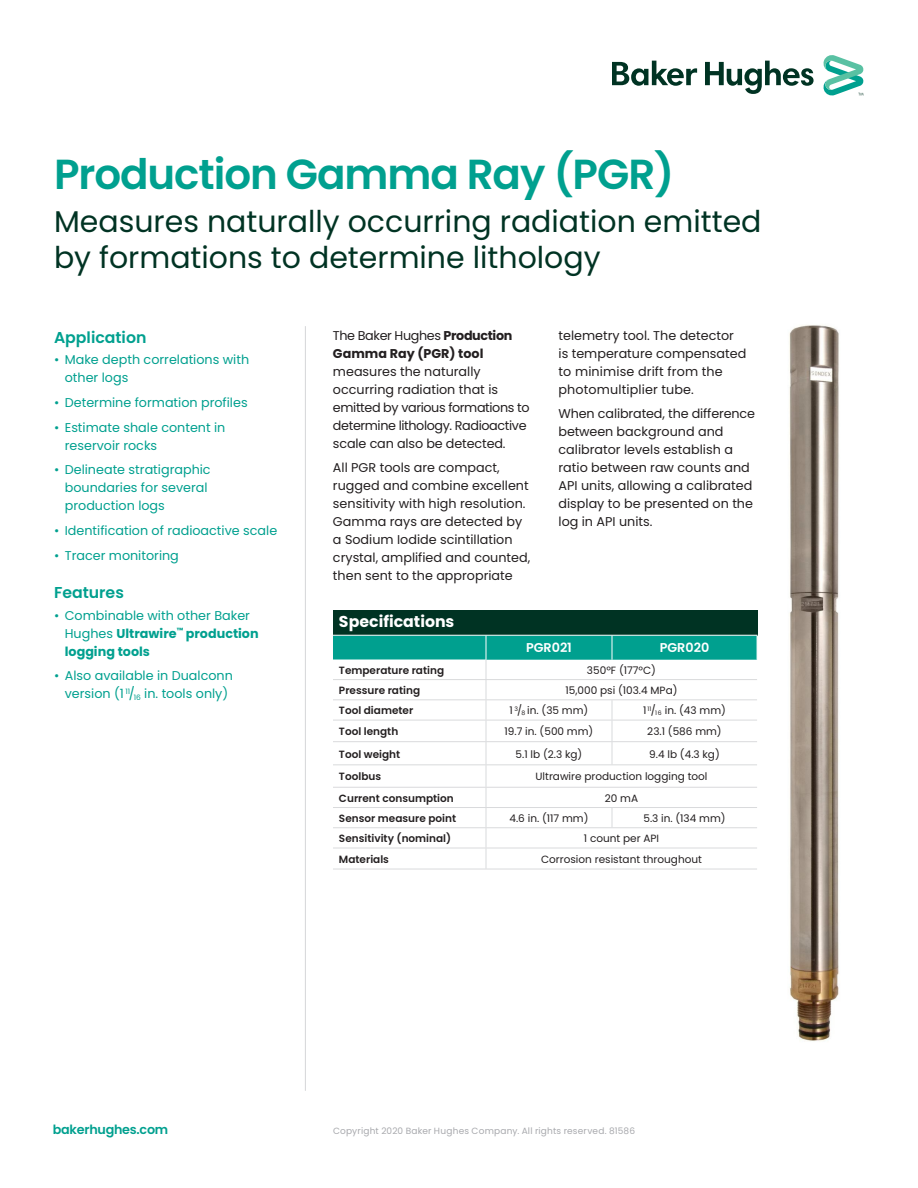
<style>
.page{position:relative;width:918px;height:1188px;background:#fff}
.page>*{position:absolute;margin:0;border:0;box-sizing:border-box;transform-origin:0 0}
._28pt-headline-OFS{font:600 42px "Poppins";letter-spacing:-.025em;color:#00a08f}
._20pt-subhead-OFS{font:30px/36px "Poppins";color:#003323}
._10_5pt-Sidebar-head{font:600 15.75px "Poppins";color:#00a08f}
._10_5pt-Table-headli{font:700 15.75px "Poppins";color:#fff}
._8_5pt-body_text-OFS{font:12.75px/18px "Poppins";color:#231f20}
.t1{font:12.75px/18px "Poppins";color:#00a08f}
._8_5pt-body_text-OFS-2{font:12.75px/18px "Poppins";letter-spacing:-.03em;color:#231f20}
.t2{font:600 12.75px "Poppins";letter-spacing:-.02em;color:#00a08f}
._8_5pt-Table-TOP-Sub{font:600 12.75px "Poppins";color:#fff}
._8_5pt-Table-body-OF{font:10.5px "Poppins";color:#231f20}
._8_5pt-Table-SIDE-Su{font:600 10.5px "Poppins";color:#231f20}
.t3{font:9px "Poppins";letter-spacing:.02em;color:#a8a9ad}
.s1{font-weight:700}
.s2{font-size:6.15px}
</style>
<div class="page">
<svg style="left:612px;top:55px;width:252px;height:41px"></svg>
<hr style="left:305px;top:326px;width:1px;height:765px;background:#d9dadc">
<div style="left:333px;top:610px;width:424px;height:25px;background:#003323"></div>
<hr style="left:333px;top:869px;width:153px;height:1px;background:#d9dadc">
<hr style="left:486px;top:869px;width:126px;height:1px;background:#d9dadc">
<hr style="left:612px;top:869px;width:145px;height:1px;background:#d9dadc">
<svg style="left:333px;top:635px;width:425px;height:234px"></svg>
<hr style="left:612px;top:741px;width:145px;height:1px;background:#d9dadc">
<img style="left:789px;top:325px;width:50px;height:716px">
<p class="_28pt-headline-OFS" style="left:54px;top:150px;width:622px">Production Gamma Ray (PGR)</p>
<p class="_20pt-subhead-OFS" style="left:54px;top:204px;width:709px">Measures naturally occurring radiation emitted by formations to determine lithology</p>
<p class="_10_5pt-Sidebar-head" style="left:54px;top:328px;width:94px">Application</p>
<p class="t1" style="left:65px;top:351px;width:186px;text-indent:-11px">• Make depth correlations with other logs</p>
<p class="t1" style="left:54px;top:394px;width:195px">• Determine formation profiles</p>
<p class="t1" style="left:65px;top:418px;width:162px;text-indent:-11px">• Estimate shale content in reservoir rocks</p>
<p class="t1" style="left:65px;top:461px;width:147px;text-indent:-11px">• Delineate stratigraphic boundaries for several production logs</p>
<p class="t1" style="left:54px;top:522px;width:225px">• Identification of radioactive scale</p>
<p class="t1" style="left:54px;top:547px;width:126px">• Tracer monitoring</p>
<p class="_10_5pt-Sidebar-head" style="left:54px;top:584px;width:71px">Features</p>
<p class="t1" style="left:65px;top:606px;width:195px;text-indent:-11px">• Combinable with other Baker<br>Hughes <span class="s1">Ultrawire</span><sup>™</sup> <span class="s1">production logging tools</span></p>
<p class="t1" style="left:54px;top:667px;width:180px;text-align:center">• Also available in Dualconn version (1 <sup>11</sup>/<sub>16</sub> in. tools only)</p>
<p class="_8_5pt-body_text-OFS-2" style="left:333px;top:326px;width:198px">The Baker Hughes <span class="s1">Production<br>Gamma Ray (PGR) tool </span>measures the naturally occurring radiation that is emitted by various formations to determine lithology. Radioactive scale can also be detected.</p>
<p class="_8_5pt-body_text-OFS" style="left:333px;top:459px;width:199px">All PGR tools are compact, rugged and combine excellent sensitivity with high resolution.<br>Gamma rays are detected by a Sodium Iodide scintillation crystal, amplified and counted, then sent to the appropriate</p>
<p class="_10_5pt-Table-headli" style="left:339px;top:612px;width:117px">Specifications</p>
<p class="_8_5pt-body_text-OFS" style="left:559px;top:326px;width:189px">telemetry tool. The detector is temperature compensated to minimise drift from the photomultiplier tube.</p>
<p class="_8_5pt-body_text-OFS" style="left:559px;top:405px;width:198px">When calibrated, the difference between background and calibrator levels establish a ratio between raw counts and<br>API units, allowing a calibrated display to be presented on the log in API units.</p>
<p class="_8_5pt-Table-TOP-Sub" style="left:526px;top:640px;width:47px">PGR021</p>
<p class="_8_5pt-Table-TOP-Sub" style="left:660px;top:640px;width:51px">PGR020</p>
<p class="_8_5pt-Table-SIDE-Su" style="left:339px;top:664px;width:107px">Temperature rating</p>
<p class="_8_5pt-Table-body-OF" style="left:587px;top:664px;width:71px">350ºF (177ºC)</p>
<p class="_8_5pt-Table-SIDE-Su" style="left:339px;top:684px;width:83px">Pressure rating</p>
<p class="_8_5pt-Table-body-OF" style="left:565px;top:684px;width:114px">15,000 psi (103.4 MPa)</p>
<p class="_8_5pt-Table-SIDE-Su" style="left:339px;top:705px;width:76px">Tool diameter</p>
<p class="_8_5pt-Table-body-OF" style="left:510px;top:705px;width:80px">1 <sup>3</sup>/<span class="s2">8</span> in. (35 mm)</p>
<p class="_8_5pt-Table-body-OF" style="left:643px;top:705px;width:84px">1 <sup>11</sup>/<span class="s2">16</span> in. (43 mm)</p>
<p class="_8_5pt-Table-SIDE-Su" style="left:339px;top:726px;width:61px">Tool length</p>
<p class="_8_5pt-Table-body-OF" style="left:505px;top:726px;width:90px">19.7 in. (500 mm)</p>
<p class="_8_5pt-Table-body-OF" style="left:647px;top:726px;width:76px">23.1 (586 mm)</p>
<p class="_8_5pt-Table-SIDE-Su" style="left:339px;top:748px;width:63px">Tool weight</p>
<p class="_8_5pt-Table-body-OF" style="left:516px;top:748px;width:68px">5.1 lb (2.3 kg)</p>
<p class="_8_5pt-Table-body-OF" style="left:649px;top:748px;width:72px">9.4 lb (4.3 kg)</p>
<p class="_8_5pt-Table-SIDE-Su" style="left:339px;top:771px;width:44px">Toolbus</p>
<p class="_8_5pt-Table-body-OF" style="left:536px;top:771px;width:174px">Ultrawire production logging tool</p>
<p class="_8_5pt-Table-SIDE-Su" style="left:339px;top:792px;width:116px">Current consumption</p>
<p class="_8_5pt-Table-body-OF" style="left:605px;top:792px;width:35px">20 mA</p>
<p class="_8_5pt-Table-SIDE-Su" style="left:339px;top:812px;width:119px">Sensor measure point</p>
<p class="_8_5pt-Table-body-OF" style="left:509px;top:812px;width:81px">4.6 in. (117 mm)</p>
<p class="_8_5pt-Table-body-OF" style="left:643px;top:812px;width:84px">5.3 in. (134 mm)</p>
<p class="_8_5pt-Table-SIDE-Su" style="left:339px;top:833px;width:114px">Sensitivity (nominal)</p>
<p class="_8_5pt-Table-body-OF" style="left:584px;top:833px;width:77px">1 count per API</p>
<p class="_8_5pt-Table-SIDE-Su" style="left:339px;top:853px;width:52px">Materials</p>
<p class="_8_5pt-Table-body-OF" style="left:541px;top:853px;width:162px">Corrosion resistant throughout</p>
<p class="t2" style="left:53px;top:1122px;width:117px">bakerhughes.com</p>
<p class="t3" style="left:333px;top:1126px;width:304px">Copyright 2020 Baker Hughes Company. All rights reserved. 81586</p>
</div>
